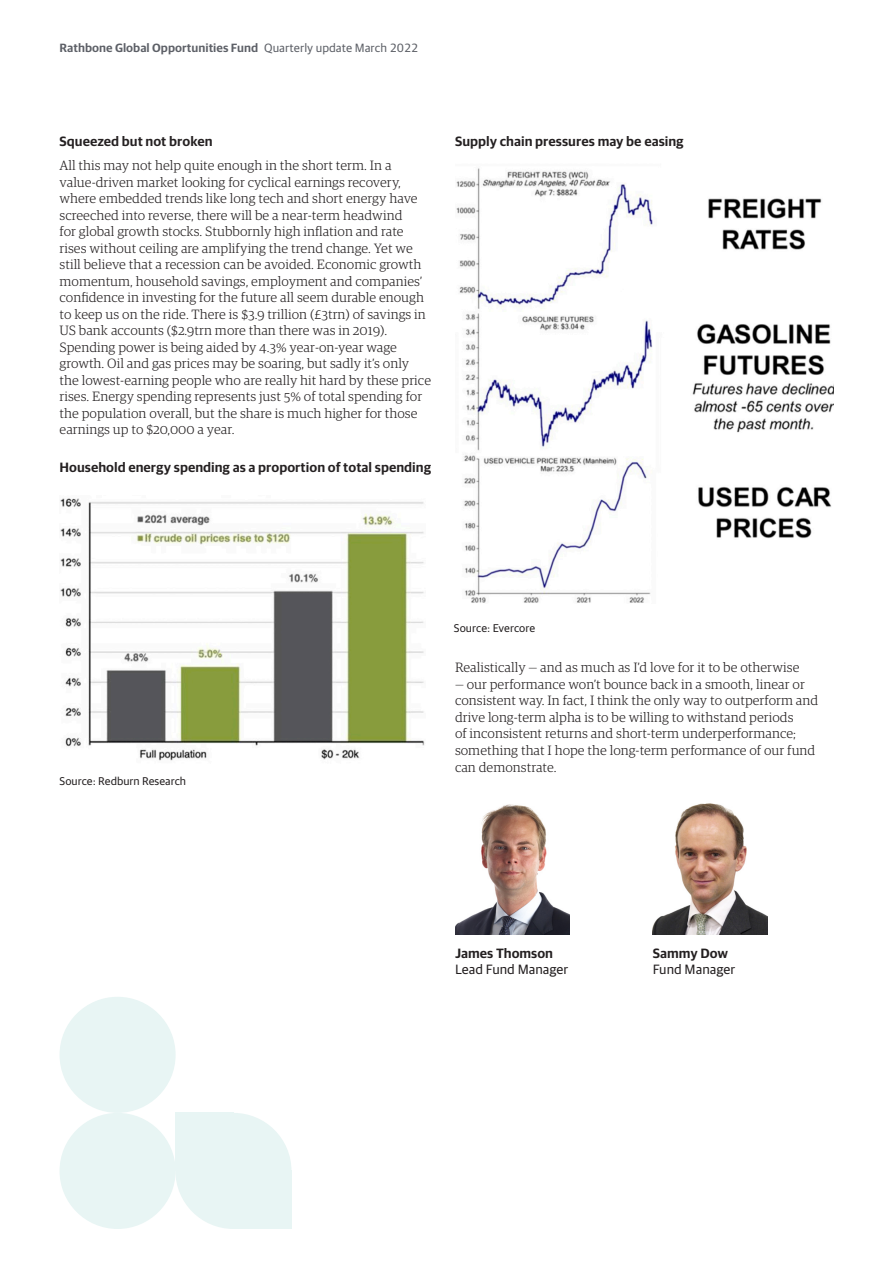
<style>
.page{position:relative;width:893px;height:1263px;background:#fff}
.page>*{position:absolute;margin:0;border:0;box-sizing:border-box;transform-origin:0 0}
.Body_text_9_11{font:300 13.5px/16.5px "Guardian RTB Egyp";color:#242021}
.Body_text_9_11-2{font:300 13.5px/16.5px "Guardian RTB Egyp";color:#231f20}
.Body_text_headings_B{font:600 13.5px "Guardian RTB Sans";color:#242021}
.Body_text_headings_B-2{font:600 13.5px "Guardian RTB Sans";color:#231f20}
.Body_text_9_11-3{font:13.5px "Guardian RTB Sans";color:#231f20}
.Body_text_9_11-4{font:600 13.5px "Guardian RTB Sans";color:#231f20}
.t1{font:600 12px "Guardian RTB Sans";color:#5d6067}
.Quotations{font:11.25px "Guardian RTB Sans";color:#231f20}
.s1{font-weight:400}
</style>
<div class="page">
<img style="left:455px;top:804px;width:115px;height:131px">
<img style="left:653px;top:803px;width:114px;height:132px">
<img style="left:60px;top:498px;width:365px;height:263px">
<img style="left:456px;top:168px;width:377px;height:435px">
<div style="left:60px;top:1113px;width:116px;height:116px;background:#e8f5f4;border-radius:50%"></div>
<svg style="left:175px;top:1113px;width:116px;height:116px;background:#eaf6f5"></svg>
<div style="left:60px;top:997px;width:116px;height:116px;background:#e8f5f4;border-radius:50%"></div>
<p class="t1" style="left:60px;top:39px;width:360px">Rathbone Global Opportunities Fund <span class="s1">Quarterly update March 2022</span></p>
<p class="Body_text_headings_B" style="left:60px;top:131px;width:155px">Squeezed but not broken</p>
<p class="Body_text_9_11" style="left:60px;top:157px;width:373px">All this may not help quite enough in the short term. In a value-driven market looking for cyclical earnings recovery, where embedded trends like long tech and short energy have screeched into reverse, there will be a near-term headwind<br>for global growth stocks. Stubbornly high inflation and rate rises without ceiling are amplifying the trend change. Yet we still believe that a recession can be avoided. Economic growth momentum, household savings, employment and companies’ confidence in investing for the future all seem durable enough to keep us on the ride. There is $3.9 trillion (£3trn) of savings in US bank accounts ($2.9trn more than there was in 2019).<br>Spending power is being aided by 4.3% year-on-year wage growth. Oil and gas prices may be soaring, but sadly it’s only the lowest-earning people who are really hit hard by these price rises. Energy spending represents just 5% of total spending for the population overall, but the share is much higher for those earnings up to $20,000 a year.</p>
<p class="Body_text_headings_B" style="left:60px;top:457px;width:373px">Household energy spending as a proportion of total spending</p>
<p class="Body_text_headings_B-2" style="left:455px;top:131px;width:230px">Supply chain pressures may be easing</p>
<p class="Quotations" style="left:60px;top:773px;width:128px">Source: Redburn Research</p>
<p class="Quotations" style="left:454px;top:620px;width:83px">Source: Evercore</p>
<p class="Body_text_9_11-2" style="left:455px;top:659px;width:346px">Realistically — and as much as I’d love for it to be otherwise</p>
<p class="Body_text_9_11-2" style="left:455px;top:675px;width:365px">— our performance won’t bounce back in a smooth, linear or consistent way. In fact, I think the only way to outperform and drive long-term alpha is to be willing to withstand periods<br>of inconsistent returns and short-term underperformance; something that I hope the long-term performance of our fund can demonstrate.</p>
<p class="Body_text_9_11-4" style="left:455px;top:943px;width:100px">James Thomson</p>
<p class="Body_text_9_11-3" style="left:455px;top:960px;width:115px">Lead Fund Manager</p>
<p class="Body_text_9_11-4" style="left:653px;top:943px;width:77px">Sammy Dow</p>
<p class="Body_text_9_11-3" style="left:653px;top:960px;width:84px">Fund Manager</p>
</div>
